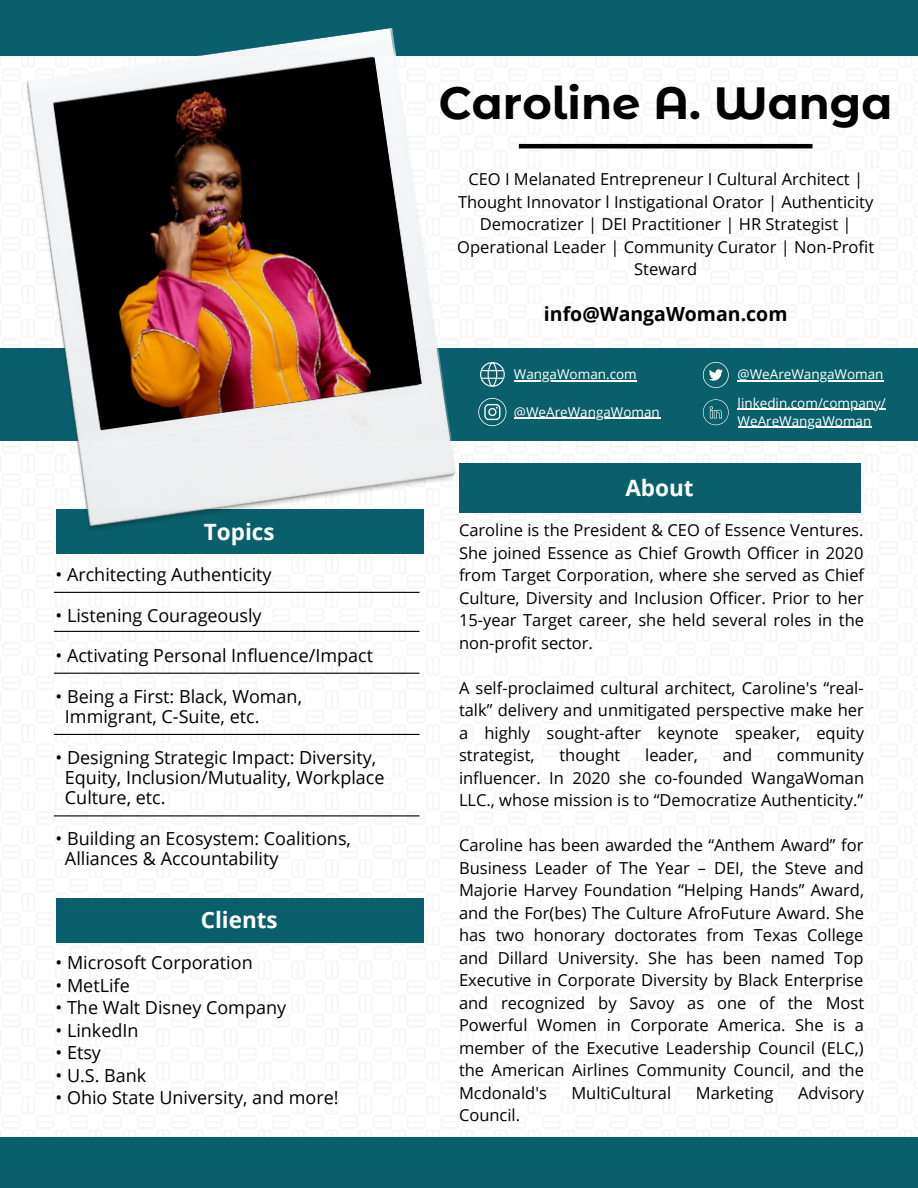
<style>
.page{position:relative;width:918px;height:1188px;background:#fff}
.page>*{position:absolute;margin:0;border:0;box-sizing:border-box;transform-origin:0 0}
.t1{font:700 45px "Montserrat Alternates";color:#000}
.t2{font:700 22.5px "Open Sans";color:#fff}
.t3{font:700 19.5px "Open Sans";color:#000}
.t4{font:18px "Open Sans";color:#000}
.t5{font:16.5px/22.5px "Open Sans";color:#000;text-align:justify}
.t6{font:13.5px "Open Sans";color:#fff}
</style>
<div class="page">
<div style="left:0;top:0;width:918px;height:56px;background:#095f6b"></div>
<div style="left:0;top:349px;width:918px;height:92px;background:#095f6b"></div>
<div style="left:0;top:1137px;width:918px;height:51px;background:#095f6b"></div>
<hr style="left:519px;top:144px;width:293px;height:4px;background:#000">
<div style="left:56px;top:510px;width:367px;height:44px;background:#095f6b"></div>
<img style="left:21px;top:28px;width:437px;height:508px">
<img style="left:54px;top:58px;width:368px;height:372px">
<div style="left:56px;top:898px;width:367px;height:44px;background:#095f6b"></div>
<div style="left:459px;top:463px;width:401px;height:50px;background:#095f6b"></div>
<svg style="left:703px;top:399px;width:26px;height:26px"></svg>
<svg style="left:478px;top:398px;width:28px;height:28px"></svg>
<svg style="left:480px;top:362px;width:25px;height:25px"></svg>
<svg style="left:703px;top:362px;width:26px;height:26px"></svg>
<hr style="left:514px;top:381px;width:123px;height:1px;background:#fff">
<hr style="left:514px;top:418px;width:146px;height:1px;background:#fff">
<hr style="left:738px;top:409px;width:148px;height:1px;background:#fff">
<hr style="left:738px;top:427px;width:134px;height:1px;background:#fff">
<hr style="left:738px;top:381px;width:146px;height:1px;background:#fff">
<hr style="left:54px;top:592px;width:366px;height:1px;background:#000">
<hr style="left:54px;top:631px;width:366px;height:1px;background:#000">
<hr style="left:54px;top:673px;width:366px;height:1px;background:#000">
<hr style="left:54px;top:734px;width:366px;height:1px;background:#000">
<hr style="left:54px;top:815px;width:366px;height:1px;background:#000">
<p class="t2" style="left:204px;top:516px;width:72px">Topics</p>
<p class="t4" style="left:56px;top:562px;width:218px">• Architecting Authenticity</p>
<p class="t4" style="left:56px;top:603px;width:208px">• Listening Courageously</p>
<p class="t4" style="left:56px;top:643px;width:319px">• Activating Personal Influence/Impact</p>
<p class="t4" style="left:56px;top:684px;width:248px">• Being a First: Black, Woman,</p>
<p class="t4" style="left:65px;top:704px;width:196px">Immigrant, C-Suite, etc.</p>
<p class="t4" style="left:56px;top:745px;width:322px">• Designing Strategic Impact: Diversity,</p>
<p class="t4" style="left:65px;top:765px;width:321px">Equity, Inclusion/Mutuality, Workplace</p>
<p class="t4" style="left:65px;top:785px;width:102px">Culture, etc.</p>
<p class="t4" style="left:56px;top:826px;width:297px">• Building an Ecosystem: Coalitions,</p>
<p class="t4" style="left:65px;top:846px;width:215px">Alliances &amp; Accountability</p>
<p class="t2" style="left:201px;top:904px;width:79px">Clients</p>
<p class="t4" style="left:56px;top:950px;width:199px">• Microsoft Corporation</p>
<p class="t4" style="left:56px;top:973px;width:76px">• MetLife</p>
<p class="t4" style="left:56px;top:995px;width:232px">• The Walt Disney Company</p>
<p class="t4" style="left:56px;top:1018px;width:84px">• LinkedIn</p>
<p class="t4" style="left:56px;top:1040px;width:47px">• Etsy</p>
<p class="t4" style="left:56px;top:1063px;width:92px">• U.S. Bank</p>
<p class="t4" style="left:56px;top:1085px;width:285px">• Ohio State University, and more!</p>
<p class="t1" style="left:439px;top:75px;width:455px">Caroline A. Wanga</p>
<p class="t5" style="left:457px;top:167px;width:418px;text-align:center">CEO I Melanated Entrepreneur I Cultural Architect | Thought Innovator l Instigational Orator | Authenticity Democratizer | DEI Practitioner | HR Strategist | Operational Leader | Community Curator | Non-Profit Steward</p>
<p class="t3" style="left:544px;top:301px;width:245px">info@WangaWoman.com</p>
<p class="t6" style="left:514px;top:365px;width:124px">WangaWoman.com</p>
<p class="t6" style="left:514px;top:402px;width:147px">@WeAreWangaWoman</p>
<p class="t2" style="left:625px;top:472px;width:70px">About</p>
<p class="t6" style="left:738px;top:365px;width:147px">@WeAreWangaWoman</p>
<p class="t6" style="left:738px;top:393px;width:150px">linkedin.com/company/</p>
<p class="t6" style="left:738px;top:411px;width:135px">WeAreWangaWoman</p>
<p class="t5" style="left:459px;top:518px;width:407px">Caroline is the President &amp; CEO of Essence Ventures.<br>She joined Essence as Chief Growth Officer in 2020 from Target Corporation, where she served as Chief Culture, Diversity and Inclusion Officer. Prior to her 15-year Target career, she held several roles in the non-profit sector.</p>
<p class="t5" style="left:459px;top:676px;width:407px">A self-proclaimed cultural architect, Caroline's “real&shy;talk” delivery and unmitigated perspective make her a highly sought-after keynote speaker, equity strategist,</p>
<p class="t5" style="left:559px;top:743px;width:62px">thought</p>
<p class="t5" style="left:645px;top:743px;width:54px">leader,</p>
<p class="t5" style="left:723px;top:743px;width:31px">and</p>
<p class="t5" style="left:459px;top:743px;width:407px;text-indent:318px">community influencer. In 2020 she co-founded WangaWoman LLC., whose mission is to “Democratize Authenticity.”</p>
<p class="t5" style="left:459px;top:833px;width:407px">Caroline has been awarded the “Anthem Award” for Business Leader of The Year – DEI, the Steve and Majorie Harvey Foundation “Helping Hands” Award, and the For(bes) The Culture AfroFuture Award. She has two honorary doctorates from Texas College and Dillard University. She has been named Top Executive in Corporate Diversity by Black Enterprise and recognized by Savoy as one of the Most Powerful Women in Corporate America. She is a member of the Executive Leadership Council (ELC,) the American Airlines Community Council, and the Mcdonald's</p>
<p class="t5" style="left:571px;top:1081px;width:101px">MultiCultural</p>
<p class="t5" style="left:696px;top:1081px;width:79px">Marketing</p>
<p class="t5" style="left:798px;top:1081px;width:67px">Advisory</p>
<p class="t5" style="left:459px;top:1103px;width:63px">Council.</p>
</div>
